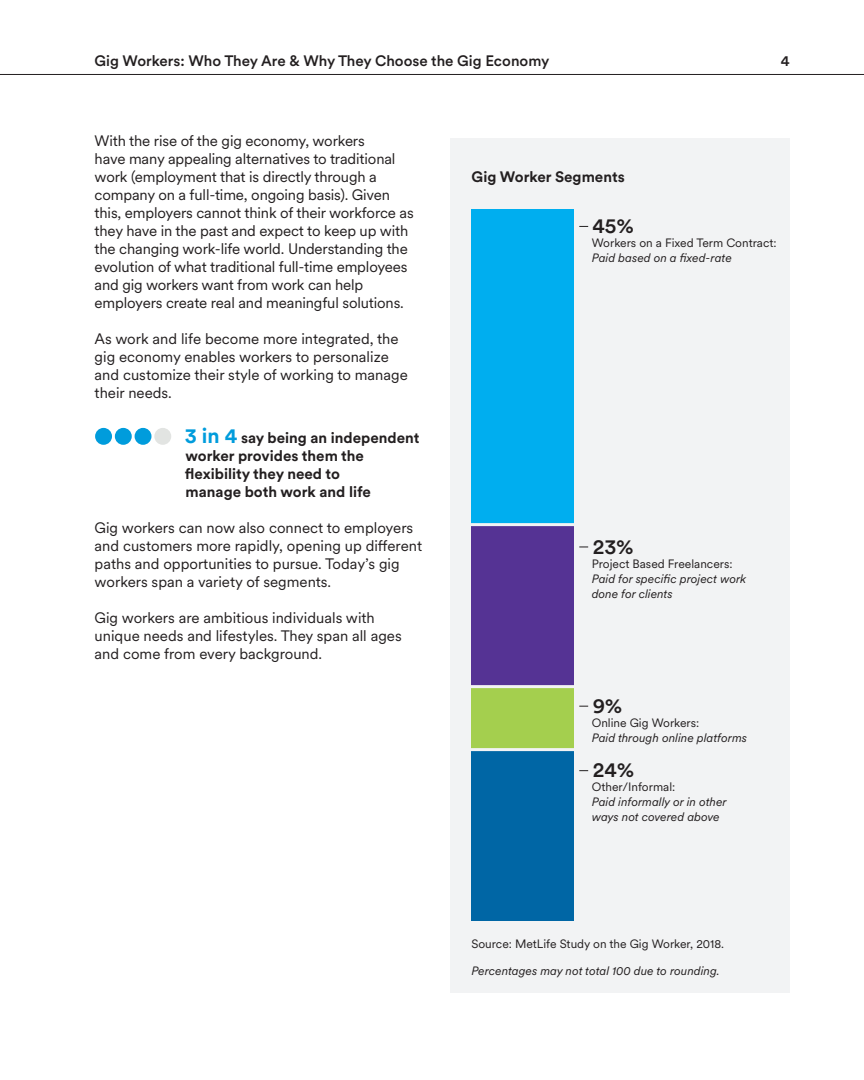
<style>
.page{position:relative;width:864px;height:1080px;background:#fff}
.page>*{position:absolute;margin:0;border:0;box-sizing:border-box;transform-origin:0 0}
.Graphic_Number_Large{font:500 21px "Met Life Circular";color:#231f20}
.Body{font:15px/18px "Met Life Circular";letter-spacing:-.01em;color:#231f20}
.Body-2{font:700 15px/18px "Met Life Circular";color:#231f20}
.t1{font:500 15px "Met Life Circular";color:#231f20}
.Subcopy{font:italic 12px/15px "Met Life Circular";color:#231f20}
.Subcopy-2{font:12px/15px "Met Life Circular";color:#231f20}
.Body_Medium{font:12px "Met Life Circular";color:#231f20}
.Body_Medium-2{font:italic 12px "Met Life Circular";color:#231f20}
.s1{font-size:21px;color:#009cdc}
.s2{font-style:italic}
.s3{font-style:normal}
</style>
<div class="page">
<hr style="left:0;top:74px;width:864px;height:1px;background:#231f20">
<div style="left:450px;top:138px;width:340px;height:854px;background:#f2f3f4"></div>
<div style="left:95px;top:428px;width:17px;height:17px;background:#009cdc;border-radius:50%"></div>
<div style="left:135px;top:428px;width:17px;height:17px;background:#009cdc;border-radius:50%"></div>
<div style="left:115px;top:428px;width:17px;height:17px;background:#009cdc;border-radius:50%"></div>
<div style="left:154px;top:428px;width:17px;height:17px;background:#e2e4e2;border-radius:50%"></div>
<div style="left:471px;top:749px;width:103px;height:172px;background:#0066a5"></div>
<div style="left:471px;top:686px;width:103px;height:63px;background:#a4cf4e"></div>
<div style="left:471px;top:525px;width:103px;height:161px;background:#553394"></div>
<div style="left:472px;top:210px;width:102px;height:315px;background:#00aeef"></div>
<hr style="left:466px;top:523px;width:113px;height:3px;background:#f2f3f4">
<hr style="left:466px;top:685px;width:113px;height:3px;background:#f2f3f4">
<hr style="left:466px;top:748px;width:113px;height:3px;background:#f2f3f4">
<p class="t1" style="left:94px;top:50px;width:456px">Gig Workers: Who They Are &amp; Why They Choose the Gig Economy</p>
<p class="t1" style="left:781px;top:50px;width:10px">4</p>
<p class="Body" style="left:95px;top:131px;width:321px">With the rise of the gig economy, workers<br>have many appealing alternatives to traditional work (employment that is directly through a company on a full-time, ongoing basis). Given this, employers cannot think of their workforce as they have in the past and expect to keep up with the changing work-life world. Understanding the evolution of what traditional full-time employees and gig workers want from work can help employers create real and meaningful solutions.</p>
<p class="Body" style="left:95px;top:329px;width:315px">As work and life become more integrated, the gig economy enables workers to personalize and customize their style of working to manage their needs.</p>
<p class="Body-2" style="left:185px;top:428px;width:236px"><span class="s1">3 in 4</span> say being an independent worker provides them the flexibility they need to<br>manage both work and life</p>
<p class="Body" style="left:95px;top:518px;width:329px">Gig workers can now also connect to employers and customers more rapidly, opening up different paths and opportunities to pursue. Today’s gig workers span a variety of segments.</p>
<p class="Body" style="left:95px;top:608px;width:309px">Gig workers are ambitious individuals with unique needs and lifestyles. They span all ages and come from every background.</p>
<p class="Body-2" style="left:472px;top:167px;width:155px">Gig Worker Segments</p>
<p class="Graphic_Number_Large" style="left:592px;top:211px;width:43px">45%</p>
<p class="Subcopy-2" style="left:592px;top:235px;width:186px">Workers on a Fixed Term Contract:<br><span class="s2">Paid based on a fixed-rate</span></p>
<p class="Graphic_Number_Large" style="left:593px;top:532px;width:42px">23%</p>
<p class="Subcopy" style="left:592px;top:555px;width:156px"><span class="s3">Project Based Freelancers:<br></span>Paid for specific project work done for clients</p>
<p class="Graphic_Number_Large" style="left:593px;top:691px;width:31px">9%</p>
<p class="Subcopy" style="left:592px;top:715px;width:157px"><span class="s3">Online Gig Workers:<br></span>Paid through online platforms</p>
<p class="Subcopy" style="left:592px;top:779px;width:136px"><span class="s3">Other/Informal:<br></span>Paid informally or in other ways not covered above</p>
<p class="Graphic_Number_Large" style="left:593px;top:756px;width:43px">24%</p>
<p class="Body_Medium" style="left:471px;top:936px;width:254px">Source: MetLife Study on the Gig Worker, 2018.</p>
<p class="Body_Medium-2" style="left:471px;top:963px;width:250px">Percentages may not total 100 due to rounding.</p>
</div>
